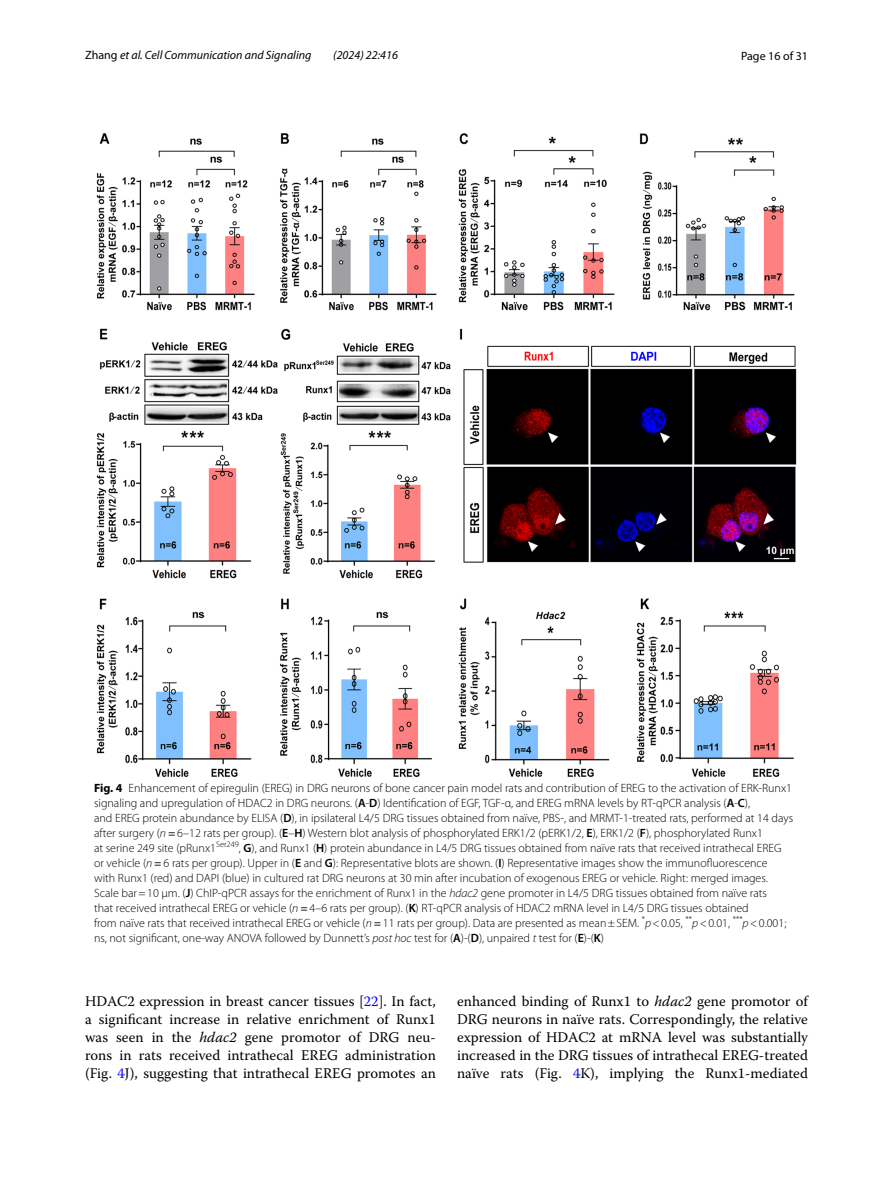
<style>
.page{position:relative;width:893px;height:1187px;background:#fff}
.page>*{position:absolute;margin:0;border:0;box-sizing:border-box;transform-origin:0 0}
.t1{font:14.7px/18px "Warnock Pro";color:#000;text-align:justify}
.t2{font:300 12px/15px "Myriad Pro";color:#000}
.t3{font:italic 12px "Myriad Pro";color:#000}
.t4{font:12px "Myriad Pro";color:#000}
.s1{font-style:normal}
.s2{font-weight:700}
.s3{font-weight:600}
.s4{font-style:italic}
.s5{font-family:"STIX";font-weight:400;font-style:italic}
.s6{color:#00f}
</style>
<div class="page">
<img style="left:96px;top:133px;width:701px;height:644px">
<p class="t3" style="left:85px;top:48px;width:228px"><span class="s1">Zhang</span> et al. Cell Communication and Signaling</p>
<p class="t3" style="left:333px;top:48px;width:66px">(2024) 22:416</p>
<p class="t4" style="left:741px;top:48px;width:68px">Page 16 of 31</p>
<p class="t2" style="left:94px;top:780px;width:701px"><span class="s2">Fig. 4</span> Enhancement of epiregulin (EREG) in DRG neurons of bone cancer pain model rats and contribution of EREG to the activation of ERK-Runx1 signaling and upregulation of HDAC2 in DRG neurons. (<span class="s3">A</span>-<span class="s3">D</span>) Identification of EGF, TGF-α, and EREG mRNA levels by RT-qPCR analysis (<span class="s3">A</span>-<span class="s3">C</span>),<br>and EREG protein abundance by ELISA (<span class="s3">D</span>), in ipsilateral L4/5 DRG tissues obtained from naïve, PBS-, and MRMT-1-treated rats, performed at 14 days after surgery (<span class="s4">n</span><span class="s5">=</span>6–12 rats per group). (<span class="s3">E</span>–<span class="s3">H</span>) Western blot analysis of phosphorylated ERK1/2 (pERK1/2, <span class="s3">E</span>), ERK1/2 (<span class="s3">F</span>), phosphorylated Runx1<br>at serine 249 site (pRunx1<sup>Ser249</sup>, <span class="s3">G</span>), and Runx1 (<span class="s3">H</span>) protein abundance in L4/5 DRG tissues obtained from naïve rats that received intrathecal EREG or vehicle (<span class="s4">n</span><span class="s5">=</span>6 rats per group). Upper in (<span class="s3">E</span> and <span class="s3">G</span>): Representative blots are shown. (<span class="s3">I</span>) Representative images show the immunofluorescence<br>with Runx1 (red) and DAPI (blue) in cultured rat DRG neurons at 30 min after incubation of exogenous EREG or vehicle. Right: merged images.<br>Scale bar=10 μm. (<span class="s3">J</span>) ChIP-qPCR assays for the enrichment of Runx1 in the <span class="s4">hdac2</span> gene promoter in L4/5 DRG tissues obtained from naïve rats<br>that received intrathecal EREG or vehicle (<span class="s4">n</span><span class="s5">=</span>4–6 rats per group). (<span class="s3">K</span>) RT-qPCR analysis of HDAC2 mRNA level in L4/5 DRG tissues obtained<br>from naïve rats that received intrathecal EREG or vehicle (<span class="s4">n</span><span class="s5">=</span>11 rats per group). Data are presented as mean±SEM. <sup>*</sup><span class="s4">p</span>&lt;0.05, <sup>**</sup><span class="s4">p</span>&lt;0.01, <sup>***</sup><span class="s4">p</span>&lt;0.001; ns, not significant, one-way ANOVA followed by Dunnett’s <span class="s4">post hoc</span> test for (<span class="s3">A</span>)-(<span class="s3">D</span>), unpaired <span class="s4">t</span> test for (<span class="s3">E</span>)-(<span class="s3">K</span>)</p>
<p class="t1" style="left:85px;top:991px;width:352px">HDAC2 expression in breast cancer tissues [<span class="s6">22</span>]. In fact, a significant increase in relative enrichment of Runx1 was seen in the <span class="s4">hdac2</span> gene promotor of DRG neu&shy;rons in rats received intrathecal EREG administration (Fig. <span class="s6">4</span>J), suggesting that intrathecal EREG promotes an</p>
<p class="t1" style="left:457px;top:991px;width:352px">enhanced binding of Runx1 to <span class="s4">hdac2</span> gene promotor of DRG neurons in naïve rats. Correspondingly, the relative expression of HDAC2 at mRNA level was substantially increased in the DRG tissues of intrathecal EREG-treated naïve rats (Fig. <span class="s6">4</span>K), implying the Runx1-mediated</p>
</div>
